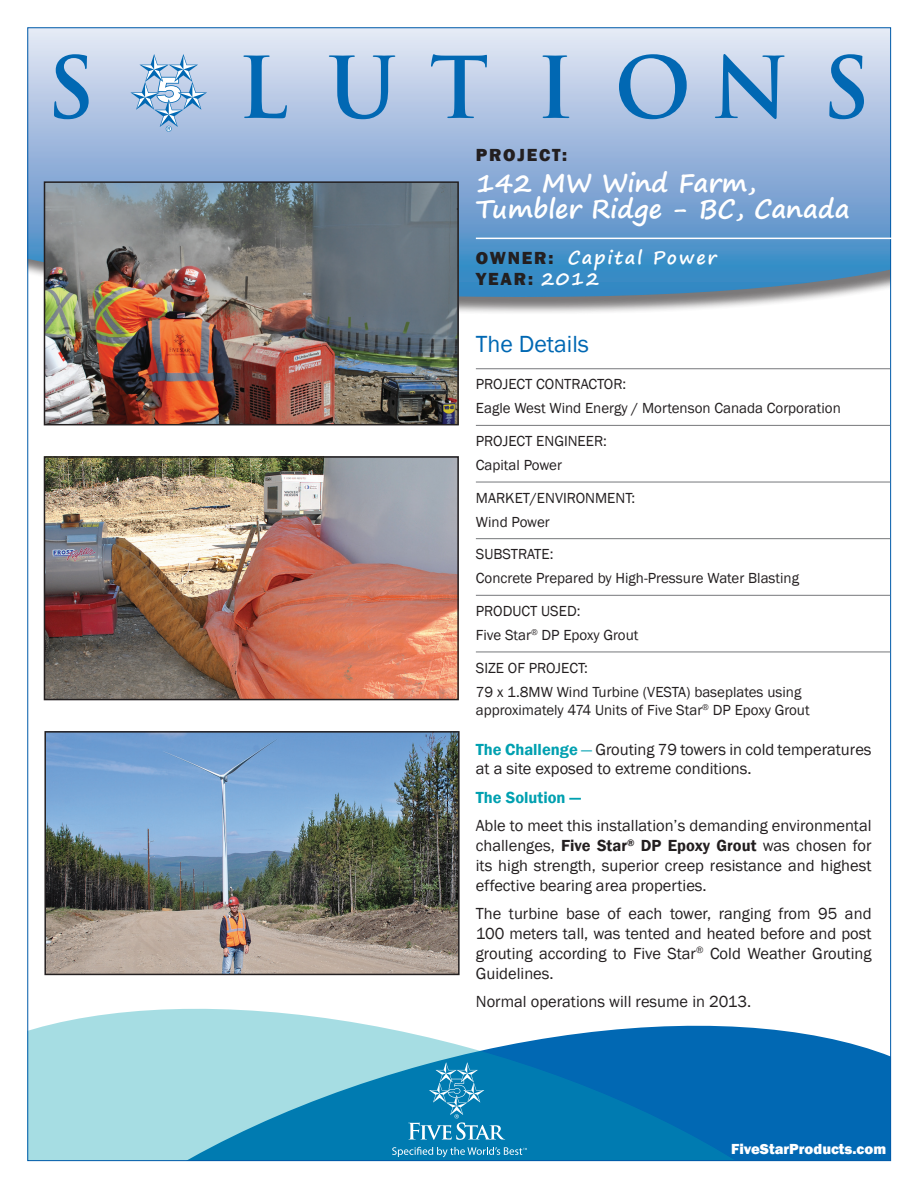
<style>
.page{position:relative;width:918px;height:1188px;background:#fff}
.page>*{position:absolute;margin:0;border:0;box-sizing:border-box;transform-origin:0 0}
.t1{font:700 25.5px "Segoe Print";color:#fff}
.t2{font:24px "Franklin Gothic";color:#0168b3}
.t3{font:700 18px "Segoe Print";letter-spacing:.1em;color:#fff}
.t4{font:800 18px "Franklin Gothic";letter-spacing:.1em;color:#231f20}
.t5{font:16.5px/19.8px "Franklin Gothic";color:#231f20;text-align:justify}
.t6{font:600 16.5px "Franklin Gothic";color:#00a0b0}
.t7{font:15px/24px "Franklin Gothic";color:#231f20}
.t8{font:800 15px "Franklin Gothic";color:#fff}
.s1{font-family:"Franklin Gothic";font-weight:800;color:#231f20}
.s2{font-family:"Segoe Print";font-weight:700;color:#fff}
.s3{font-weight:600;color:#00a0b0}
.s4{color:#00a0b0}
.s5{font-weight:600}
</style>
<div class="page">
<svg style="left:29px;top:29px;width:860px;height:283px;background:#98b7da"></svg>
<svg style="left:29px;top:975px;width:860px;height:184px"></svg>
<svg style="left:408px;top:1062px;width:97px;height:78px;background:#238dbb"></svg>
<svg style="left:392px;top:1147px;width:135px;height:10px"></svg>
<svg style="left:54px;top:54px;width:35px;height:65px;background:#75a6d3"></svg>
<svg style="left:243px;top:55px;width:44px;height:63px;background:#88b0d8"></svg>
<svg style="left:329px;top:55px;width:66px;height:64px;background:#89b1d8"></svg>
<svg style="left:431px;top:54px;width:56px;height:64px;background:#8eb4da"></svg>
<svg style="left:543px;top:55px;width:26px;height:63px;background:#6ea2d1"></svg>
<svg style="left:715px;top:54px;width:70px;height:65px;background:#85afd7"></svg>
<svg style="left:829px;top:54px;width:35px;height:65px;background:#75a6d3"></svg>
<svg style="left:619px;top:54px;width:68px;height:65px;background:#81acd6"></svg>
<svg style="left:130px;top:54px;width:76px;height:78px;background:#a8c3e2"></svg>
<hr style="left:476px;top:238px;width:442px;height:1px;background:#fff">
<hr style="left:476px;top:368px;width:414px;height:1px;background:#76787b">
<hr style="left:476px;top:425px;width:414px;height:1px;background:#76787b">
<hr style="left:476px;top:482px;width:414px;height:1px;background:#76787b">
<hr style="left:476px;top:538px;width:414px;height:1px;background:#76787b">
<hr style="left:476px;top:595px;width:414px;height:1px;background:#76787b">
<hr style="left:476px;top:652px;width:414px;height:1px;background:#76787b">
<img style="left:47px;top:184px;width:409px;height:238px">
<div style="left:44px;top:181px;width:415px;height:244px;border:2px solid #231f20"></div>
<img style="left:47px;top:459px;width:409px;height:238px">
<div style="left:44px;top:456px;width:415px;height:244px;border:2px solid #231f20"></div>
<img style="left:47px;top:734px;width:410px;height:238px">
<div style="left:44px;top:731px;width:416px;height:244px;border:2px solid #231f20"></div>
<p class="t4" style="left:476px;top:143px;width:93px">PROJECT:</p>
<p class="t1" style="left:476px;top:160px;width:282px">142 MW Wind Farm,</p>
<p class="t1" style="left:476px;top:185px;width:375px">Tumbler Ridge - BC, Canada</p>
<p class="t3" style="left:476px;top:241px;width:242px"><span class="s1">OWNER:</span> Capital Power</p>
<p class="t4" style="left:476px;top:268px;width:125px">YEAR: <span class="s2">2012</span></p>
<p class="t2" style="left:476px;top:329px;width:115px">The Details</p>
<p class="t7" style="left:476px;top:373px;width:367px">PROJECT CONTRACTOR:<br>Eagle West Wind Energy / Mortenson Canada Corporation</p>
<p class="t7" style="left:476px;top:429px;width:133px">PROJECT ENGINEER:<br>Capital Power</p>
<p class="t7" style="left:476px;top:486px;width:161px">MARKET/ENVIRONMENT:<br>Wind Power</p>
<p class="t7" style="left:476px;top:543px;width:325px">SUBSTRATE:<br>Concrete Prepared by High-Pressure Water Blasting</p>
<p class="t7" style="left:476px;top:599px;width:164px">PRODUCT USED:<br>Five Star<sup>®</sup> DP Epoxy Grout</p>
<p class="t7" style="left:476px;top:656px;width:327px">SIZE OF PROJECT:<br>79 x 1.8MW Wind Turbine (VESTA) baseplates using</p>
<p class="t7" style="left:476px;top:698px;width:335px">approximately 474 Units of Five Star<sup>®</sup> DP Epoxy Grout</p>
<p class="t5" style="left:476px;top:740px;width:397px"><span class="s3">The Challenge</span> <span class="s4">—</span> Grouting 79 towers in cold temperatures at a site exposed to extreme conditions.</p>
<p class="t6" style="left:476px;top:787px;width:106px">The Solution —</p>
<p class="t5" style="left:476px;top:816px;width:397px">Able to meet this installation’s demanding environmental challenges, <span class="s5">Five Star</span><sup>®</sup> <span class="s5">DP Epoxy Grout</span> was chosen for its high strength, superior creep resistance and highest effective bearing area properties.</p>
<p class="t5" style="left:476px;top:904px;width:397px">The turbine base of each tower, ranging from 95 and 100 meters tall, was tented and heated before and post grouting according to Five Star<sup>®</sup> Cold Weather Grouting Guidelines.</p>
<p class="t5" style="left:476px;top:992px;width:277px">Normal operations will resume in 2013.</p>
<p class="t8" style="left:731px;top:1140px;width:157px">FiveStarProducts.com</p>
</div>
